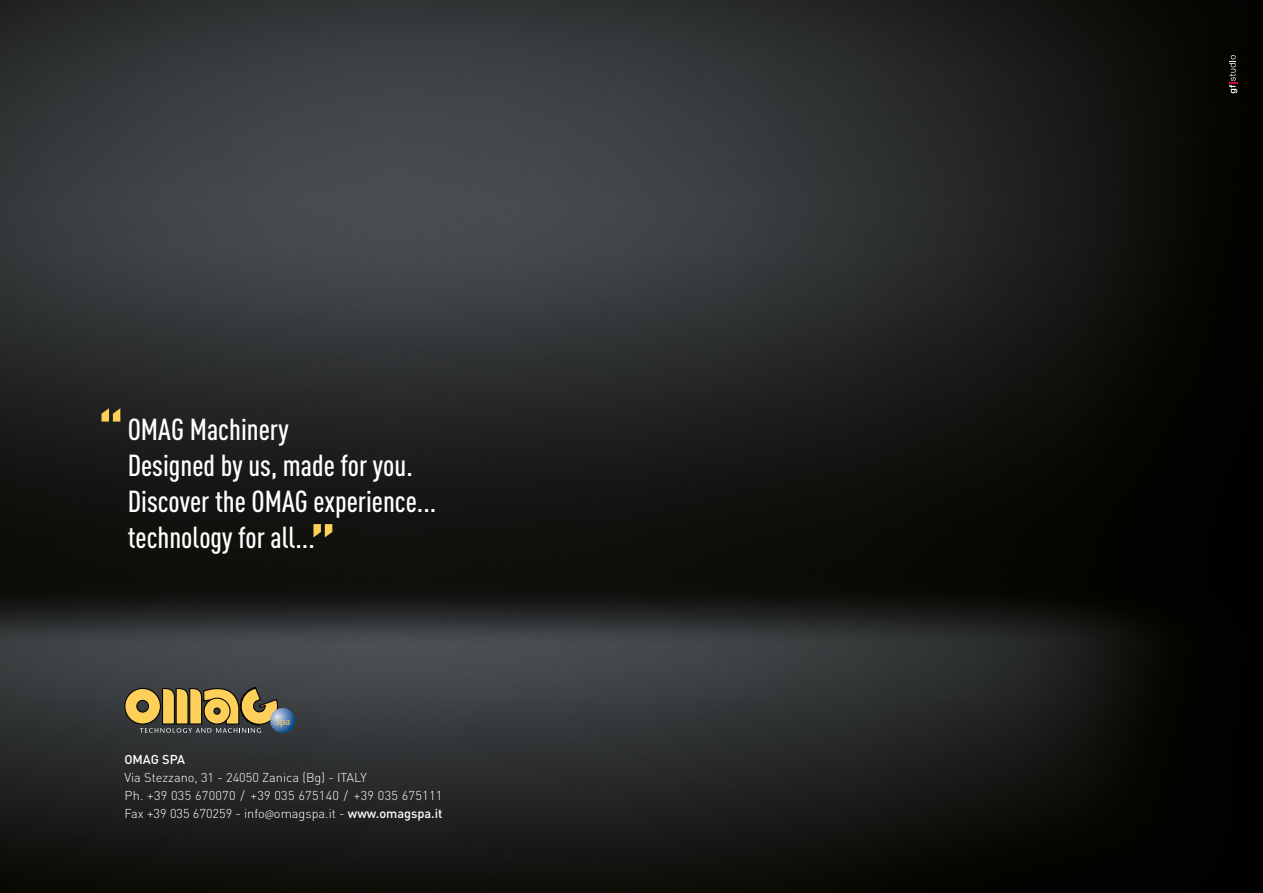
<style>
.page{position:relative;width:1263px;height:893px;background:#fff}
.page>*{position:absolute;margin:0;border:0;box-sizing:border-box;transform-origin:0 0}
.t1{font:500 condensed 30px "DIN Pro";color:#fff}
.t2{font:300 12.75px "DIN Pro";color:#fff}
.t3{font:300 12.75px "DIN Pro";letter-spacing:.02em;color:#fff}
.t4{font:500 12.75px "DIN Pro";color:#fff}
.s1{font-family:"Myriad Pro"}
.s2{font-weight:500}
</style>
<div class="page">
<img style="left:0;top:0;width:1263px;height:893px">
<svg style="left:1229px;top:55px;width:8px;height:38px"></svg>
<svg style="left:270px;top:708px;width:25px;height:25px"></svg>
<svg style="left:124px;top:685px;width:166px;height:48px;background:#8f7e4d"></svg>
<svg style="left:101px;top:408px;width:19px;height:14px"></svg>
<svg style="left:313px;top:524px;width:19px;height:13px"></svg>
<p class="t1" style="left:128px;top:411px;width:163px">OMAG Machinery</p>
<p class="t1" style="left:128px;top:447px;width:287px">Designed by us, made for you.</p>
<p class="t1" style="left:128px;top:483px;width:310px">Discover the OMAG experience...</p>
<p class="t1" style="left:128px;top:519px;width:189px">technology for all...</p>
<p class="t4" style="left:124px;top:750px;width:62px">OMAG SPA</p>
<p class="t2" style="left:124px;top:768px;width:244px">Via Stezzano, 31 - 24050 Zanica (Bg) - ITALY</p>
<p class="t3" style="left:124px;top:786px;width:319px">Ph. +39 035 670070 / +39 035 675140 / +39 035 675111</p>
<p class="t2" style="left:124px;top:804px;width:320px">Fax +39 035 670259 - info<span class="s1">@</span>omagspa.it - <span class="s2">www.omagspa.it</span></p>
</div>
